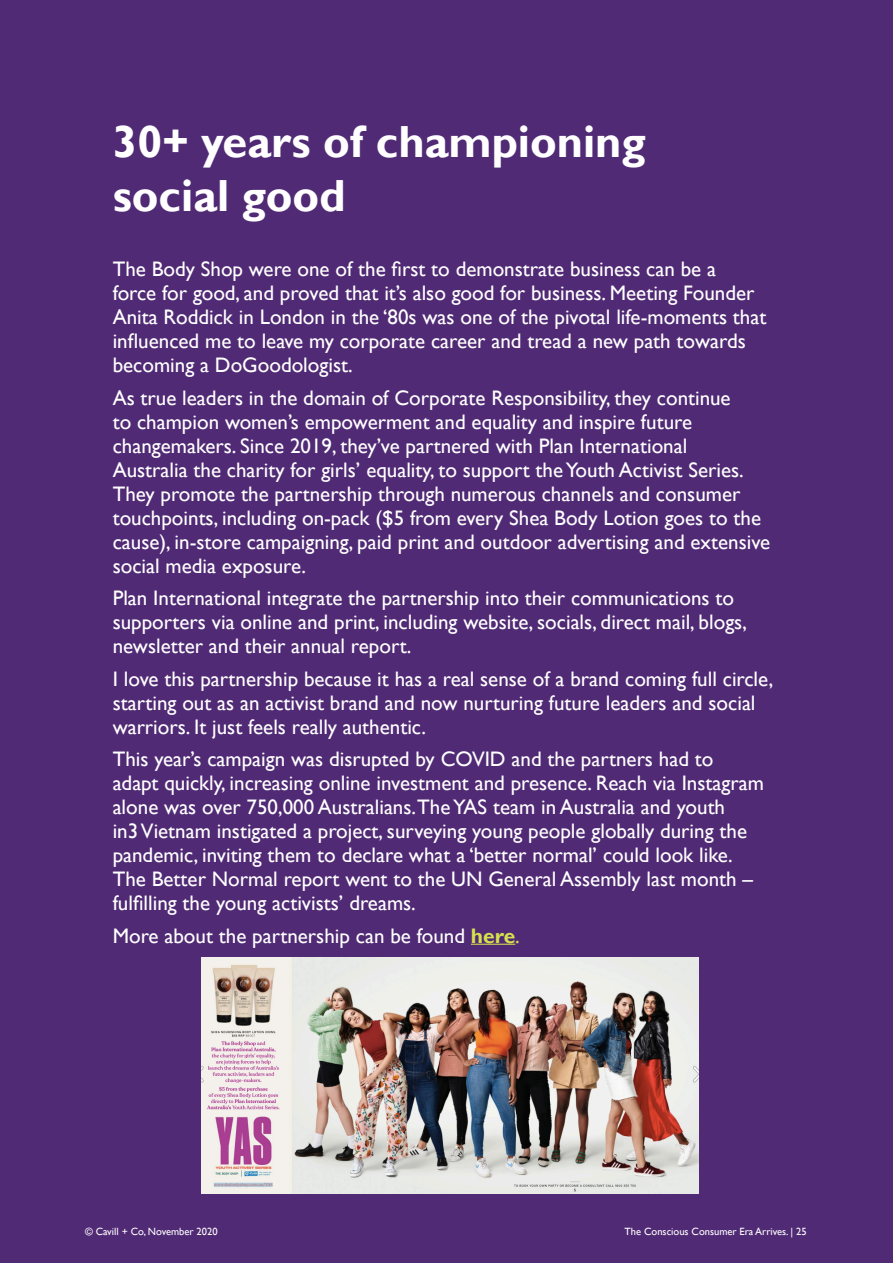
<style>
.page{position:relative;width:893px;height:1263px;background:#512a75}
.page>*{position:absolute;margin:0;border:0;box-sizing:border-box;transform-origin:0 0}
.body_copy{font:700 45px/54px "Gill Sans";color:#fff}
.body_copy-2{font:21px/24px "Gill Sans";color:#fff}
.questions_headings{font:10.5px "Gill Sans";color:#fff}
.s1{font-weight:700;color:#d5e14d}
.s2{color:#d5e14d}
</style>
<div class="page">
<hr style="left:471px;top:944px;width:44px;height:1px;background:#d5e14d">
<img style="left:202px;top:958px;width:496px;height:235px">
<p class="body_copy" style="left:113px;top:116px;width:535px">30+ years of championing social good</p>
<p class="body_copy-2" style="left:113px;top:257px;width:655px">The Body Shop were one of the first to demonstrate business can be a<br>force for good, and proved that it’s also good for business. Meeting Founder Anita Roddick in London in the ‘80s was one of the pivotal life-moments that influenced me to leave my corporate career and tread a new path towards becoming a DoGoodologist.</p>
<p class="body_copy-2" style="left:113px;top:386px;width:659px">As true leaders in the domain of Corporate Responsibility, they continue<br>to champion women’s empowerment and equality and inspire future changemakers. Since 2019, they’ve partnered with Plan International<br>Australia the charity for girls’ equality, to support the Youth Activist Series.<br>They promote the partnership through numerous channels and consumer touchpoints, including on-pack ($5 from every Shea Body Lotion goes to the cause), in-store campaigning, paid print and outdoor advertising and extensive social media exposure.</p>
<p class="body_copy-2" style="left:113px;top:586px;width:636px">Plan International integrate the partnership into their communications to supporters via online and print, including website, socials, direct mail, blogs, newsletter and their annual report.</p>
<p class="body_copy-2" style="left:113px;top:667px;width:662px">I love this partnership because it has a real sense of a brand coming full circle, starting out as an activist brand and now nurturing future leaders and social warriors. It just feels really authentic.</p>
<p class="body_copy-2" style="left:113px;top:747px;width:653px">This year’s campaign was disrupted by COVID and the partners had to adapt quickly, increasing online investment and presence. Reach via Instagram alone was over 750,000 Australians.The YAS team in Australia and youth<br>in3 Vietnam instigated a project, surveying young people globally during the pandemic, inviting them to declare what a ‘better normal’ could look like.<br>The Better Normal report went to the UN General Assembly last month – fulfilling the young activists’ dreams.</p>
<p class="body_copy-2" style="left:113px;top:924px;width:409px">More about the partnership can be found <span class="s1">here</span><span class="s2">.</span></p>
<p class="questions_headings" style="left:85px;top:1225px;width:134px">© Cavill + Co, November 2020</p>
<p class="questions_headings" style="left:625px;top:1225px;width:183px">The Conscious Consumer Era Arrives. | 25</p>
</div>
